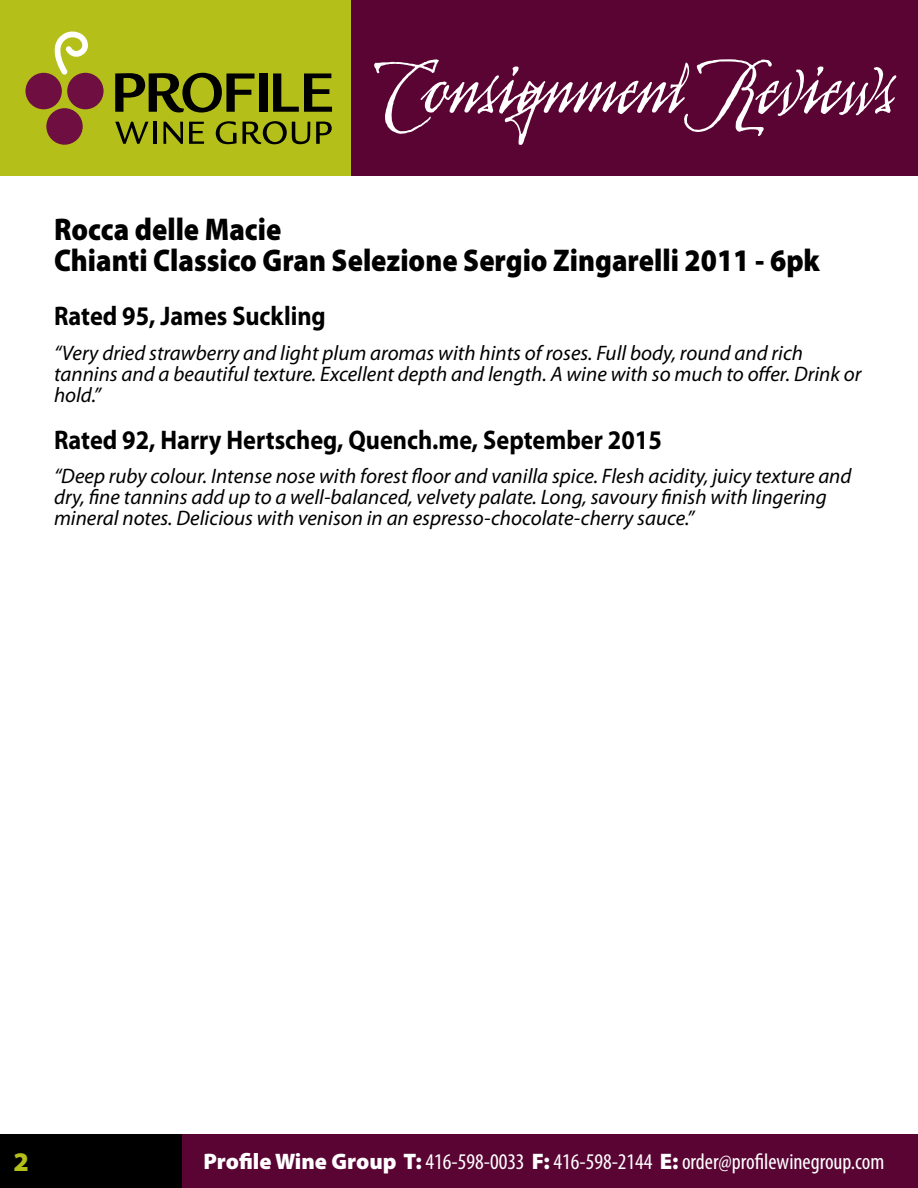
<style>
.page{position:relative;width:918px;height:1188px;background:#fff}
.page>*{position:absolute;margin:0;border:0;box-sizing:border-box;transform-origin:0 0}
.t1{font:112.5px "Arcana GMM Std Manuscript";color:#fff;scale:.75 1}
.t2{font:900 31.5px/31.5px "Myriad Pro";color:#000;scale:.9 1}
.t3{font:700 27px "Myriad Pro";color:#000;scale:.9 1}
.t4{font:900 27px "Myriad Pro";color:#b4c019}
.t5{font:condensed 22.5px "Myriad Pro";color:#fff}
.t6{font:italic 21px/21px "Myriad Pro";color:#000}
.s1{font-weight:900;font-stretch:normal}
</style>
<div class="page">
<div style="left:0;top:0;width:351px;height:176px;background:#b4c019"></div>
<div style="left:178px;top:1134px;width:740px;height:54px;background:#5a0434"></div>
<div style="left:351px;top:0;width:567px;height:176px;background:#5a0434"></div>
<div style="left:0;top:1134px;width:181px;height:54px;background:#000"></div>
<svg style="left:115px;top:73px;width:140px;height:40px"></svg>
<div style="left:259px;top:73px;width:8px;height:39px;background:#000"></div>
<svg style="left:273px;top:73px;width:59px;height:39px"></svg>
<svg style="left:115px;top:122px;width:34px;height:22px"></svg>
<hr style="left:154px;top:122px;width:3px;height:22px;background:#000">
<svg style="left:163px;top:122px;width:20px;height:22px"></svg>
<svg style="left:189px;top:122px;width:15px;height:22px"></svg>
<svg style="left:216px;top:121px;width:21px;height:23px"></svg>
<svg style="left:243px;top:121px;width:67px;height:23px"></svg>
<svg style="left:316px;top:122px;width:16px;height:22px"></svg>
<div style="left:46px;top:108px;width:37px;height:37px;background:#6e0e41;border-radius:50%"></div>
<div style="left:26px;top:73px;width:36px;height:36px;background:#6e0e41;border-radius:50%"></div>
<div style="left:67px;top:73px;width:37px;height:36px;background:#6e0e41;border-radius:50%"></div>
<svg style="left:54px;top:32px;width:34px;height:43px"></svg>
<h1 class="t1" style="left:379px;top:33px;width:688px">Consignment Reviews</h1>
<h2 class="t2" style="left:54px;top:214px;width:853px">Rocca delle Macie<br>Chianti Classico Gran Selezione Sergio Zingarelli 2011 - 6pk</h2>
<p class="t3" style="left:54px;top:298px;width:304px">Rated 95, James Suckling</p>
<p class="t6" style="left:54px;top:342px;width:809px">“Very dried strawberry and light plum aromas with hints of roses. Full body, round and rich tannins and a beautiful texture. Excellent depth and length. A wine with so much to offer. Drink or hold.”</p>
<p class="t3" style="left:54px;top:422px;width:677px">Rated 92, Harry Hertscheg, Quench.me, September 2015</p>
<p class="t6" style="left:54px;top:465px;width:799px">“Deep ruby colour. Intense nose with forest floor and vanilla spice. Flesh acidity, juicy texture and dry, fine tannins add up to a well-balanced, velvety palate. Long, savoury finish with lingering mineral notes. Delicious with venison in an espresso-chocolate-cherry sauce.”</p>
<p class="t4" style="left:14px;top:1147px;width:17px">2</p>
<p class="t5" style="left:203px;top:1148px;width:682px"><span class="s1">Profile Wine Group T:</span> 416-598-0033 <span class="s1">F:</span> 416-598-2144 <span class="s1">E:</span> order@profilewinegroup.com</p>
</div>
